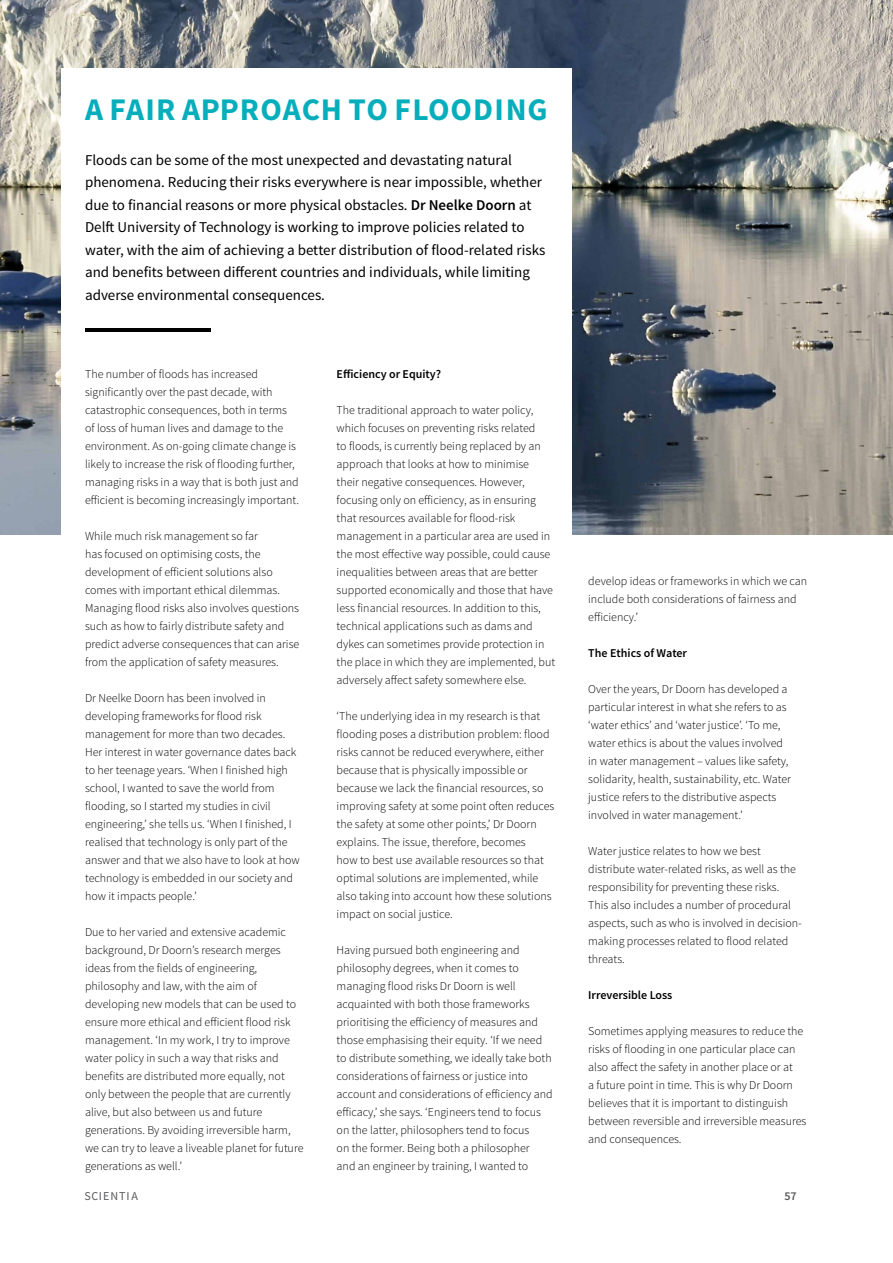
<style>
.page{position:relative;width:893px;height:1263px;background:#fff}
.page>*{position:absolute;margin:0;border:0;box-sizing:border-box;transform-origin:0 0}
.t1{font:700 31.5px "Source Sans Pro";letter-spacing:.025em;color:#06aebb}
.t2{font:15px/22.5px "Source Sans Pro";color:#000}
.t3{font:300 12px/18px "Source Sans Pro";color:#000}
.t4{font:600 12px "Source Sans Pro";color:#000}
.t5{font:12px "Source Sans Pro";letter-spacing:.08em;color:#58595b}
.t6{font:600 12px "Source Sans Pro";color:#58595b}
.s1{font-weight:600}
</style>
<div class="page">
<img style="left:0;top:0;width:893px;height:534px">
<div style="left:61px;top:68px;width:511px;height:1109px;background:#fff"></div>
<hr style="left:86px;top:328px;width:125px;height:4px;background:#000">
<h1 class="t1" style="left:85px;top:89px;width:464px">A FAIR APPROACH TO FLOODING</h1>
<p class="t2" style="left:85px;top:149px;width:462px">Floods can be some of the most unexpected and devastating natural phenomena. Reducing their risks everywhere is near impossible, whether due to financial reasons or more physical obstacles. <span class="s1">Dr Neelke Doorn</span> at Delft University of Technology is working to improve policies related to water, with the aim of achieving a better distribution of flood-related risks and benefits between different countries and individuals, while limiting adverse environmental consequences.</p>
<p class="t3" style="left:85px;top:365px;width:216px">The number of floods has increased significantly over the past decade, with catastrophic consequences, both in terms of loss of human lives and damage to the environment. As on-going climate change is likely to increase the risk of flooding further, managing risks in a way that is both just and efficient is becoming increasingly important.</p>
<p class="t3" style="left:85px;top:527px;width:216px">While much risk management so far<br>has focused on optimising costs, the development of efficient solutions also comes with important ethical dilemmas.<br>Managing flood risks also involves questions such as how to fairly distribute safety and predict adverse consequences that can arise from the application of safety measures.</p>
<p class="t3" style="left:85px;top:689px;width:216px">Dr Neelke Doorn has been involved in developing frameworks for flood risk management for more than two decades.<br>Her interest in water governance dates back to her teenage years. ‘When I finished high school, I wanted to save the world from flooding, so I started my studies in civil engineering,’ she tells us. ‘When I finished, I realised that technology is only part of the answer and that we also have to look at how technology is embedded in our society and how it impacts people.’</p>
<p class="t3" style="left:85px;top:923px;width:220px">Due to her varied and extensive academic background, Dr Doorn’s research merges ideas from the fields of engineering, philosophy and law, with the aim of developing new models that can be used to ensure more ethical and efficient flood risk management. ‘In my work, I try to improve water policy in such a way that risks and benefits are distributed more equally, not only between the people that are currently alive, but also between us and future generations. By avoiding irreversible harm, we can try to leave a liveable planet for future generations as well.’</p>
<p class="t4" style="left:337px;top:367px;width:106px">Efficiency or Equity?</p>
<p class="t3" style="left:337px;top:401px;width:220px">The traditional approach to water policy, which focuses on preventing risks related<br>to floods, is currently being replaced by an approach that looks at how to minimise<br>their negative consequences. However, focusing only on efficiency, as in ensuring that resources available for flood-risk management in a particular area are used in the most effective way possible, could cause inequalities between areas that are better supported economically and those that have less financial resources. In addition to this, technical applications such as dams and dykes can sometimes provide protection in the place in which they are implemented, but adversely affect safety somewhere else.</p>
<p class="t3" style="left:337px;top:707px;width:219px">‘The underlying idea in my research is that flooding poses a distribution problem: flood risks cannot be reduced everywhere, either because that is physically impossible or because we lack the financial resources, so improving safety at some point often reduces the safety at some other points,’ Dr Doorn explains. The issue, therefore, becomes<br>how to best use available resources so that optimal solutions are implemented, while also taking into account how these solutions impact on social justice.</p>
<p class="t3" style="left:337px;top:941px;width:218px">Having pursued both engineering and philosophy degrees, when it comes to managing flood risks Dr Doorn is well acquainted with both those frameworks prioritising the efficiency of measures and those emphasising their equity. ‘If we need to distribute something, we ideally take both considerations of fairness or justice into account and considerations of efficiency and efficacy,’ she says. ‘Engineers tend to focus on the latter, philosophers tend to focus<br>on the former. Being both a philosopher<br>and an engineer by training, I wanted to</p>
<p class="t3" style="left:588px;top:572px;width:220px">develop ideas or frameworks in which we can include both considerations of fairness and efficiency.’</p>
<p class="t4" style="left:588px;top:645px;width:100px">The Ethics of Water</p>
<p class="t3" style="left:588px;top:680px;width:204px">Over the years, Dr Doorn has developed a particular interest in what she refers to as ‘water ethics’ and ‘water justice’. ‘To me, water ethics is about the values involved in water management – values like safety, solidarity, health, sustainability, etc. Water justice refers to the distributive aspects involved in water management.’</p>
<p class="t3" style="left:588px;top:842px;width:215px">Water justice relates to how we best distribute water-related risks, as well as the responsibility for preventing these risks.<br>This also includes a number of procedural aspects, such as who is involved in decision&shy;making processes related to flood related threats.</p>
<p class="t4" style="left:588px;top:987px;width:86px">Irreversible Loss</p>
<p class="t3" style="left:588px;top:1022px;width:220px">Sometimes applying measures to reduce the risks of flooding in one particular place can also affect the safety in another place or at<br>a future point in time. This is why Dr Doorn believes that it is important to distinguish between reversible and irreversible measures and consequences.</p>
<p class="t5" style="left:85px;top:1189px;width:55px">SCIENTIA</p>
<p class="t6" style="left:784px;top:1189px;width:14px">57</p>
</div>
